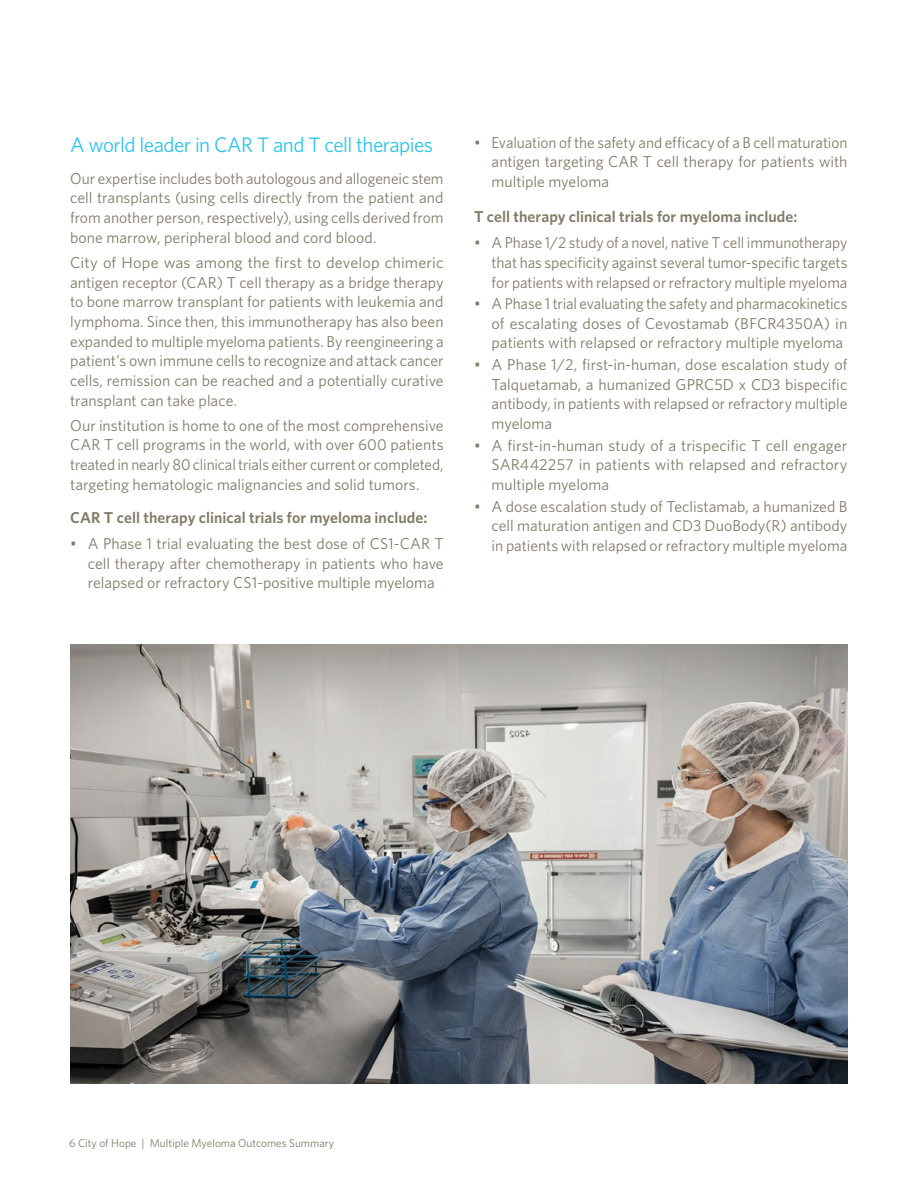
<style>
.page{position:relative;width:918px;height:1188px;background:#fff}
.page>*{position:absolute;margin:0;border:0;box-sizing:border-box;transform-origin:0 0}
.t1{font:21px "Whitney";letter-spacing:-.025em;color:#2dc3e9}
.t2{font:15.75px/19.6px "Whitney";color:#817a67;text-align:justify}
.t3{font:600 15.75px "Whitney";letter-spacing:.005em;color:#817a67}
.t4{font:11.25px "Whitney";color:#817a67}
</style>
<div class="page">
<img style="left:70px;top:645px;width:778px;height:438px">
<h1 class="t1" style="left:70px;top:132px;width:364px">A world leader in CAR T and T cell therapies</h1>
<p class="t2" style="left:70px;top:168px;width:375px">Our expertise includes both autologous and allogeneic stem cell transplants (using cells directly from the patient and from another person, respectively), using cells derived from bone marrow, peripheral blood and cord blood.</p>
<p class="t2" style="left:70px;top:252px;width:375px">City of Hope was among the first to develop chimeric antigen receptor (CAR) T cell therapy as a bridge therapy to bone marrow transplant for patients with leukemia and lymphoma. Since then, this immunotherapy has also been expanded to multiple myeloma patients. By reengineering a patient’s own immune cells to recognize and attack cancer cells, remission can be reached and a potentially curative transplant can take place.</p>
<p class="t2" style="left:70px;top:415px;width:375px">Our institution is home to one of the most comprehensive CAR T cell programs in the world, with over 600 patients treated in nearly 80 clinical trials either current or completed, targeting hematologic malignancies and solid tumors.</p>
<p class="t3" style="left:70px;top:508px;width:359px">CAR T cell therapy clinical trials for myeloma include:</p>
<p class="t2" style="left:88px;top:534px;width:357px;text-indent:-18px">• A Phase 1 trial evaluating the best dose of CS1-CAR T cell therapy after chemotherapy in patients who have relapsed or refractory CS1-positive multiple myeloma</p>
<p class="t2" style="left:492px;top:132px;width:357px;text-indent:-18px">• Evaluation of the safety and efficacy of a B cell maturation antigen targeting CAR T cell therapy for patients with multiple myeloma</p>
<p class="t3" style="left:474px;top:207px;width:325px">T cell therapy clinical trials for myeloma include:</p>
<p class="t2" style="left:492px;top:233px;width:357px;text-indent:-18px">• A Phase 1/2 study of a novel, native T cell immunotherapy that has specificity against several tumor-specific targets for patients with relapsed or refractory multiple myeloma</p>
<p class="t2" style="left:492px;top:294px;width:357px;text-indent:-18px">• A Phase 1 trial evaluating the safety and pharmacokinetics of escalating doses of Cevostamab (BFCR4350A) in patients with relapsed or refractory multiple myeloma</p>
<p class="t2" style="left:492px;top:355px;width:357px;text-indent:-18px">• A Phase 1/2, first-in-human, dose escalation study of Talquetamab, a humanized GPRC5D x CD3 bispecific antibody, in patients with relapsed or refractory multiple myeloma</p>
<p class="t2" style="left:492px;top:435px;width:357px;text-indent:-18px">• A first-in-human study of a trispecific T cell engager SAR442257 in patients with relapsed and refractory multiple myeloma</p>
<p class="t2" style="left:492px;top:496px;width:357px;text-indent:-18px">• A dose escalation study of Teclistamab, a humanized B cell maturation antigen and CD3 DuoBody(R) antibody in patients with relapsed or refractory multiple myeloma</p>
<p class="t4" style="left:69px;top:1136px;width:267px">6 City of Hope | Multiple Myeloma Outcomes Summary</p>
</div>
